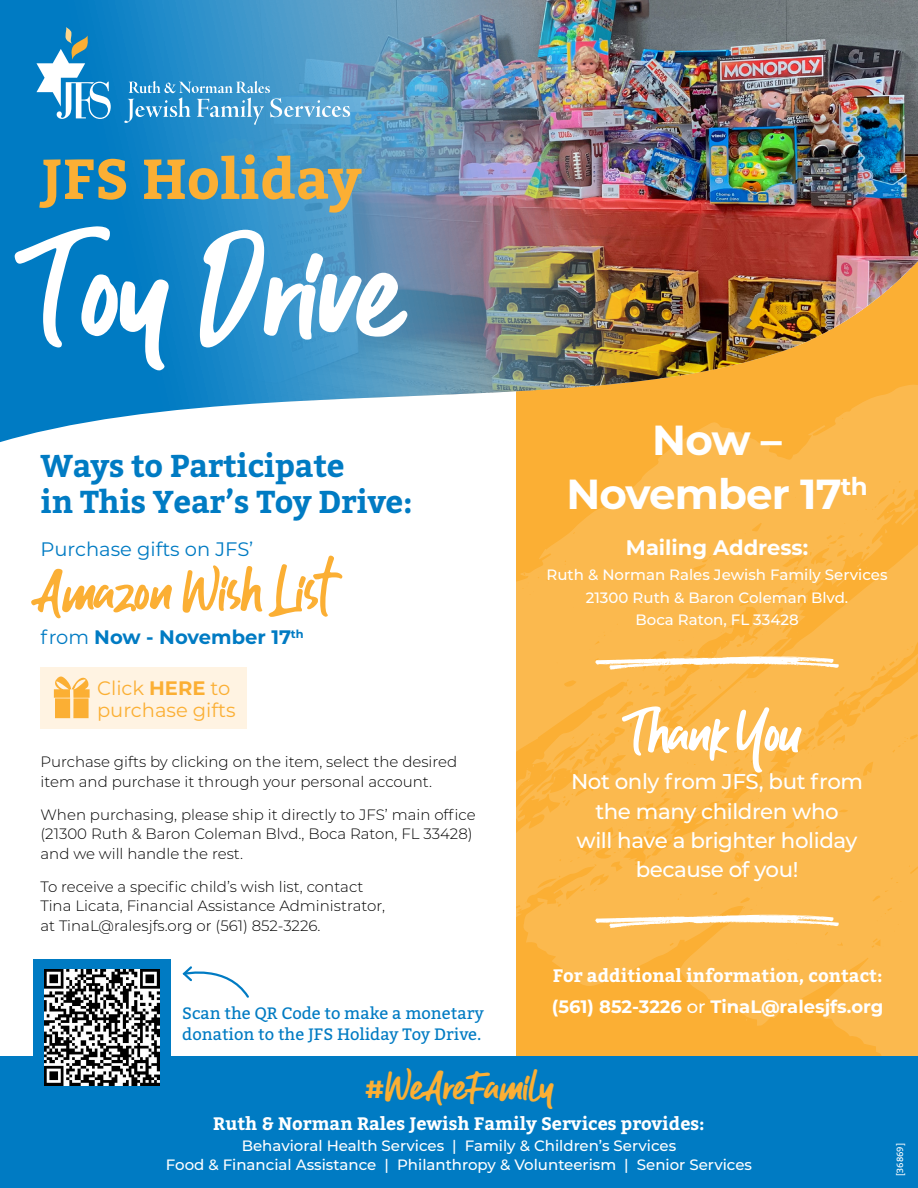
<style>
.page{position:relative;width:918px;height:1188px;background:#fff}
.page>*{position:absolute;margin:0;border:0;box-sizing:border-box;transform-origin:0 0}
.t1{font:141.3px "Guthen Bloots Basic";color:#fff}
.t2{font:57.45px "Guthen Bloots Basic";letter-spacing:-.02em;color:#fff}
.t3{font:56.85px "Guthen Bloots Basic";color:#fbaf34}
.t4{font:700 56.1px "Bitter";color:#fbaf34}
.t5{font:700 42px/53.4px "Montserrat";letter-spacing:-.02em;color:#fff;text-align:center}
.t6{font:40.35px "Guthen Bloots Basic";color:#fbaf34}
.t7{font:700 31.5px/36px "Bitter";letter-spacing:-.01em;color:#007bc3}
.t8{font:500 21.3px/29.4px "Montserrat";letter-spacing:-.02em;color:#fff;text-align:center}
.t9{font:700 21px "Montserrat";color:#fff}
.t10{font:19.5px/21.5px "Montserrat";color:#fbaf34}
.t11{font:700 19.5px "Montserrat";color:#007bc3}
.t12{font:19.5px "Montserrat";color:#007bc3}
.t13{font:700 18px "Bitter";color:#fff}
.t14{font:700 18px "Montserrat";color:#fff}
.t15{font:16.5px/21px "Bitter";color:#007bc3}
.t16{font:300 15px/19.5px "Montserrat";color:#000}
.t17{font:500 15px/22.5px "Montserrat";color:#fff;text-align:center}
.t18{font:9px "Bitter";color:#fff}
.s1{font-weight:400}
.s2{font-weight:700}
.s3{font-weight:500}
.s4{font-family:"Bitter";font-weight:700;font-size:28.8px}
</style>
<div class="page">
<div style="left:33px;top:960px;width:138px;height:137px;background:#007bc3"></div>
<div style="left:40px;top:667px;width:207px;height:62px;background:#fff3e2"></div>
<svg style="left:516px;top:606px;width:402px;height:451px;background:#fab648"></svg>
<svg style="left:831px;top:694px;width:30px;height:23px"></svg>
<svg style="left:888px;top:650px;width:30px;height:28px"></svg>
<svg style="left:733px;top:788px;width:8px;height:5px"></svg>
<svg style="left:675px;top:806px;width:37px;height:27px"></svg>
<svg style="left:516px;top:764px;width:18px;height:42px"></svg>
<svg style="left:779px;top:748px;width:13px;height:9px"></svg>
<svg style="left:554px;top:763px;width:25px;height:20px"></svg>
<img style="left:0;top:0;width:918px;height:606px">
<div style="left:0;top:1057px;width:918px;height:131px;background:#007bc3"></div>
<svg style="left:595px;top:624px;width:244px;height:49px;background:#fbc061"></svg>
<svg style="left:595px;top:910px;width:244px;height:18px"></svg>
<svg style="left:36px;top:27px;width:75px;height:92px"></svg>
<svg style="left:124px;top:81px;width:226px;height:44px;background:#53a3d3"></svg>
<svg style="left:54px;top:676px;width:36px;height:42px"></svg>
<img style="left:44px;top:970px;width:115px;height:115px">
<svg style="left:182px;top:966px;width:67px;height:32px"></svg>
<h3 class="t4" style="left:41px;top:143px;width:322px">JFS Holiday</h3>
<h1 class="t1" style="left:41px;top:200px;width:363px">Toy Drive</h1>
<h3 class="t7" style="left:40px;top:449px;width:374px">Ways to Participate<br>in This Year’s Toy Drive:</h3>
<h3 class="t12" style="left:40px;top:535px;width:214px">Purchase gifts on JFS’</h3>
<h3 class="t3" style="left:41px;top:555px;width:289px">Amazon Wish List</h3>
<h3 class="t11" style="left:40px;top:623px;width:265px"><span class="s1">from</span> Now - November 17<sup>th</sup></h3>
<h3 class="t5" style="left:566px;top:412px;width:303px">Now –<br>November 17<sup>th</sup></h3>
<h3 class="t9" style="left:626px;top:532px;width:184px">Mailing Address:</h3>
<p class="t17" style="left:547px;top:563px;width:342px">Ruth &amp; Norman Rales Jewish Family Services<br>21300 Ruth &amp; Baron Coleman Blvd.<br>Boca Raton, FL 33428</p>
<h3 class="t10" style="left:97px;top:677px;width:140px">Click <span class="s2">HERE</span> to purchase gifts</h3>
<p class="t16" style="left:40px;top:752px;width:418px">Purchase gifts by clicking on the item, select the desired item and purchase it through your personal account.</p>
<p class="t16" style="left:40px;top:804px;width:437px">When purchasing, please ship it directly to JFS’ main office (21300 Ruth &amp; Baron Coleman Blvd., Boca Raton, FL 33428) and we will handle the rest.</p>
<p class="t16" style="left:40px;top:876px;width:346px">To receive a specific child’s wish list, contact<br>Tina Licata, Financial Assistance Administrator, at TinaL@ralesjfs.org or (561) 852-3226.</p>
<p class="t15" style="left:182px;top:1003px;width:303px">Scan the QR Code to make a monetary donation to the JFS Holiday Toy Drive.</p>
<h2 class="t2" style="left:633px;top:696px;width:170px">Thank You</h2>
<h3 class="t8" style="left:571px;top:766px;width:294px">Not only from JFS, but from the many children who<br>will have a brighter holiday because of you!</h3>
<p class="t13" style="left:553px;top:964px;width:331px">For additional information, contact:</p>
<p class="t14" style="left:552px;top:994px;width:333px">(561) 852-3226 <span class="s3">or</span> TinaL@ralesjfs.org</p>
<h3 class="t6" style="left:364px;top:1060px;width:191px"><span class="s4">#</span>We Are Family</h3>
<p class="t13" style="left:213px;top:1111px;width:493px">Ruth &amp; Norman Rales Jewish Family Services provides:</p>
<p class="t17" style="left:166px;top:1136px;width:588px;line-height:18.8px">Behavioral Health Services | Family &amp; Children’s Services<br>Food &amp; Financial Assistance | Philanthropy &amp; Volunteerism | Senior Services</p>
<p class="t18" style="left:894px;top:1176px;width:34px;rotate:-90deg">[36869]</p>
</div>
